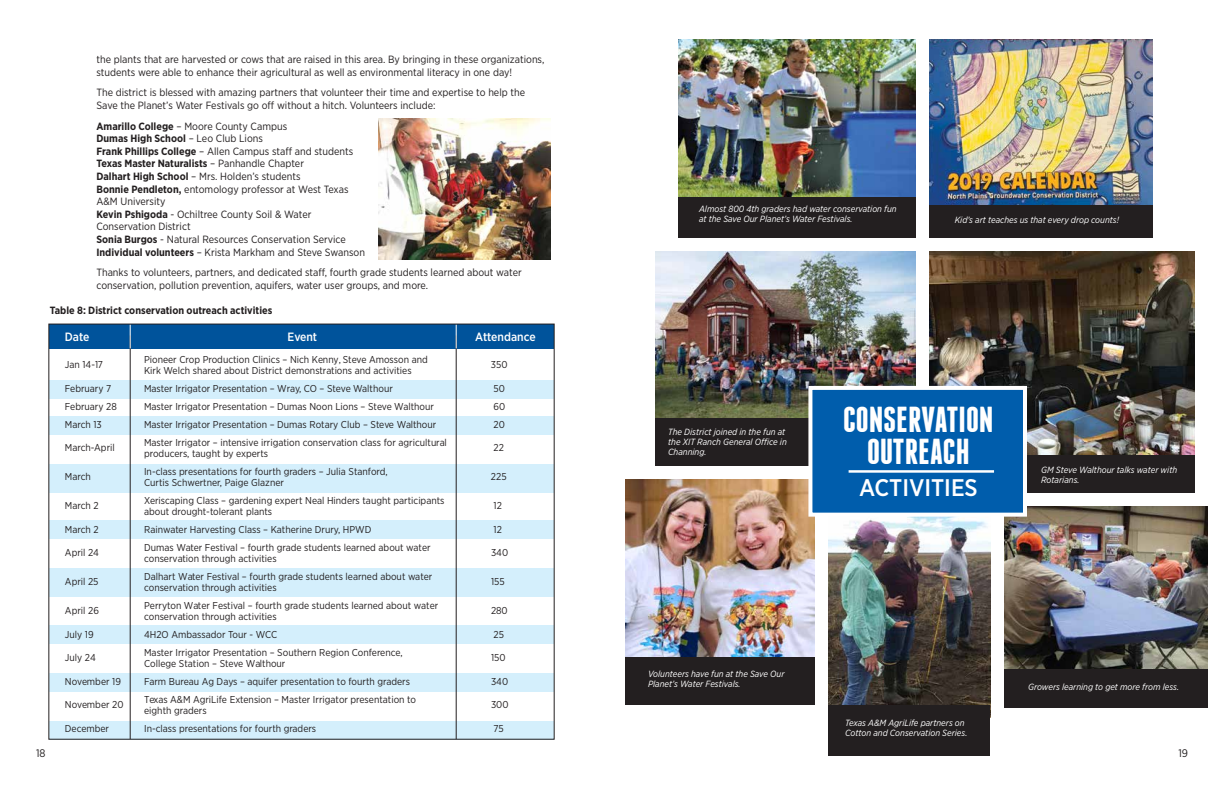
<style>
.page{position:relative;width:1224px;height:792px;background:#fff}
.page>*{position:absolute;margin:0;border:0;box-sizing:border-box;transform-origin:0 0}
.t1{font:700 36px/32px "Franchise";color:#fff;text-align:center}
.t2{font:500 24px "Gotham Narrow";color:#fff}
.t3{font:500 12px "Gotham Narrow";color:#fff}
.t4{font:11px "Gotham Narrow";color:#231f20}
.t5{font:10.5px/12.6px "Gotham Narrow";color:#231f20}
.t6{font:700 10.5px "Gotham Narrow";color:#231f20}
.t7{font:10px "Gotham Narrow";color:#231f20}
.t8{font:italic 9px/10px "Gotham Narrow";color:#fff}
.s1{font-weight:700}
</style>
<div class="page">
<div style="left:49px;top:324px;width:505px;height:25px;background:#00539b"></div>
<div style="left:49px;top:380px;width:505px;height:19px;background:#d4effc"></div>
<div style="left:49px;top:520px;width:505px;height:19px;background:#d4effc"></div>
<div style="left:49px;top:625px;width:505px;height:19px;background:#d4effc"></div>
<div style="left:49px;top:673px;width:505px;height:18px;background:#d4effc"></div>
<div style="left:49px;top:721px;width:505px;height:18px;background:#d4effc"></div>
<div style="left:49px;top:416px;width:505px;height:18px;background:#d4effc"></div>
<div style="left:49px;top:464px;width:505px;height:28px;background:#d4effc"></div>
<div style="left:49px;top:568px;width:505px;height:29px;background:#d4effc"></div>
<hr style="left:130px;top:335px;width:1px;height:404px;background:#231f20">
<svg style="left:130px;top:326px;width:1px;height:22px"></svg>
<hr style="left:456px;top:335px;width:1px;height:404px;background:#231f20">
<svg style="left:456px;top:326px;width:1px;height:22px"></svg>
<img style="left:828px;top:517px;width:162px;height:189px">
<div style="left:826px;top:706px;width:164px;height:50px;background:#231f20"></div>
<img style="left:1004px;top:506px;width:204px;height:163px">
<div style="left:1003px;top:669px;width:207px;height:39px;background:#231f20"></div>
<div style="left:930px;top:438px;width:266px;height:59px;background:#231f20"></div>
<img style="left:678px;top:39px;width:238px;height:158px">
<div style="left:678px;top:197px;width:238px;height:42px;background:#231f20"></div>
<img style="left:929px;top:39px;width:224px;height:166px">
<div style="left:929px;top:205px;width:225px;height:34px;background:#231f20"></div>
<img style="left:655px;top:251px;width:261px;height:168px">
<div style="left:649px;top:419px;width:267px;height:47px;background:#231f20"></div>
<img style="left:626px;top:479px;width:189px;height:179px">
<div style="left:625px;top:658px;width:190px;height:47px;background:#231f20"></div>
<img style="left:379px;top:118px;width:171px;height:142px">
<img style="left:929px;top:251px;width:266px;height:203px">
<div style="left:815px;top:500px;width:13px;height:292px;background:#fff"></div>
<div style="left:1208px;top:468px;width:13px;height:324px;background:#fff"></div>
<div style="left:1195px;top:116px;width:13px;height:383px;background:#fff"></div>
<div style="left:1153px;top:0;width:13px;height:246px;background:#fff"></div>
<div style="left:653px;top:238px;width:546px;height:13px;background:#fff"></div>
<div style="left:1025px;top:493px;width:199px;height:13px;background:#fff"></div>
<div style="left:642px;top:91px;width:13px;height:382px;background:#fff"></div>
<div style="left:808px;top:386px;width:219px;height:131px;background:#005dac;border:4px solid #fff"></div>
<hr style="left:849px;top:470px;width:145px;height:3px;background:#fff">
<p class="t5" style="left:96px;top:53px;width:449px">the plants that are harvested or cows that are raised in this area. By bringing in these organizations, students were able to enhance their agricultural as well as environmental literacy in one day!</p>
<p class="t5" style="left:96px;top:86px;width:430px">The district is blessed with amazing partners that volunteer their time and expertise to help the<br>Save the Planet’s Water Festivals go off without a hitch. Volunteers include:</p>
<p class="t5" style="left:96px;top:119px;width:270px"><span class="s1">Amarillo College</span> – Moore County Campus<br><span class="s1">Dumas High School</span> – Leo Club Lions<br><span class="s1">Frank Phillips College</span> – Allen Campus staff and students <span class="s1">Texas Master Naturalists</span> – Panhandle Chapter<br><span class="s1">Dalhart High School</span> – Mrs. Holden’s students<br><span class="s1">Bonnie Pendleton,</span> entomology professor at West Texas A&amp;M University<br><span class="s1">Kevin Pshigoda</span> - Ochiltree County Soil &amp; Water Conservation District<br><span class="s1">Sonia Burgos</span> - Natural Resources Conservation Service <span class="s1">Individual volunteers</span> – Krista Markham and Steve Swanson</p>
<p class="t5" style="left:96px;top:266px;width:427px">Thanks to volunteers, partners, and dedicated staff, fourth grade students learned about water conservation, pollution prevention, aquifers, water user groups, and more.</p>
<p class="t6" style="left:50px;top:303px;width:224px">Table 8: District conservation outreach activities</p>
<p class="t3" style="left:65px;top:330px;width:26px">Date</p>
<p class="t3" style="left:288px;top:330px;width:31px">Event</p>
<p class="t3" style="left:475px;top:330px;width:62px">Attendance</p>
<p class="t7" style="left:65px;top:359px;width:40px">Jan 14-17</p>
<p class="t7" style="left:144px;top:354px;width:285px">Pioneer Crop Production Clinics – Nich Kenny, Steve Amosson and</p>
<p class="t7" style="left:491px;top:359px;width:18px">350</p>
<p class="t7" style="left:144px;top:365px;width:269px">Kirk Welch shared about District demonstrations and activities</p>
<p class="t7" style="left:65px;top:383px;width:48px">February 7</p>
<p class="t7" style="left:144px;top:383px;width:250px">Master Irrigator Presentation – Wray, CO – Steve Walthour</p>
<p class="t7" style="left:494px;top:383px;width:13px">50</p>
<p class="t7" style="left:65px;top:401px;width:53px">February 28</p>
<p class="t7" style="left:144px;top:401px;width:291px">Master Irrigator Presentation – Dumas Noon Lions – Steve Walthour</p>
<p class="t7" style="left:494px;top:401px;width:13px">60</p>
<p class="t7" style="left:65px;top:419px;width:38px">March 13</p>
<p class="t7" style="left:144px;top:419px;width:294px">Master Irrigator Presentation – Dumas Rotary Club – Steve Walthour</p>
<p class="t7" style="left:494px;top:419px;width:13px">20</p>
<p class="t7" style="left:65px;top:442px;width:51px">March-April</p>
<p class="t7" style="left:144px;top:437px;width:304px">Master Irrigator – intensive irrigation conservation class for agricultural</p>
<p class="t7" style="left:494px;top:442px;width:12px">22</p>
<p class="t7" style="left:144px;top:448px;width:126px">producers, taught by experts</p>
<p class="t7" style="left:65px;top:471px;width:27px">March</p>
<p class="t7" style="left:144px;top:466px;width:245px">In-class presentations for fourth graders – Julia Stanford,</p>
<p class="t7" style="left:491px;top:471px;width:17px">225</p>
<p class="t7" style="left:144px;top:477px;width:141px">Curtis Schwertner, Paige Glazner</p>
<p class="t7" style="left:65px;top:500px;width:35px">March 2</p>
<p class="t7" style="left:144px;top:495px;width:302px">Xeriscaping Class – gardening expert Neal Hinders taught participants</p>
<p class="t7" style="left:494px;top:500px;width:10px">12</p>
<p class="t7" style="left:144px;top:506px;width:130px">about drought-tolerant plants</p>
<p class="t7" style="left:65px;top:524px;width:35px">March 2</p>
<p class="t7" style="left:144px;top:524px;width:229px">Rainwater Harvesting Class – Katherine Drury, HPWD</p>
<p class="t7" style="left:494px;top:524px;width:10px">12</p>
<p class="t7" style="left:65px;top:547px;width:36px">April 24</p>
<p class="t7" style="left:144px;top:542px;width:288px">Dumas Water Festival – fourth grade students learned about water</p>
<p class="t7" style="left:491px;top:547px;width:19px">340</p>
<p class="t7" style="left:144px;top:553px;width:134px">conservation through activities</p>
<p class="t7" style="left:65px;top:576px;width:35px">April 25</p>
<p class="t7" style="left:65px;top:605px;width:36px">April 26</p>
<p class="t7" style="left:144px;top:571px;width:290px">Dalhart Water Festival – fourth grade students learned about water</p>
<p class="t7" style="left:144px;top:582px;width:134px">conservation through activities</p>
<p class="t7" style="left:491px;top:576px;width:15px">155</p>
<p class="t7" style="left:144px;top:600px;width:296px">Perryton Water Festival – fourth grade students learned about water</p>
<p class="t7" style="left:491px;top:605px;width:18px">280</p>
<p class="t7" style="left:144px;top:611px;width:134px">conservation through activities</p>
<p class="t7" style="left:65px;top:629px;width:30px">July 19</p>
<p class="t7" style="left:144px;top:629px;width:135px">4H2O Ambassador Tour - WCC</p>
<p class="t7" style="left:494px;top:629px;width:12px">25</p>
<p class="t7" style="left:65px;top:652px;width:32px">July 24</p>
<p class="t7" style="left:144px;top:647px;width:260px">Master Irrigator Presentation – Southern Region Conference,</p>
<p class="t7" style="left:491px;top:652px;width:16px">150</p>
<p class="t7" style="left:144px;top:658px;width:143px">College Station – Steve Walthour</p>
<p class="t7" style="left:65px;top:676px;width:58px">November 19</p>
<p class="t7" style="left:144px;top:676px;width:267px">Farm Bureau Ag Days – aquifer presentation to fourth graders</p>
<p class="t7" style="left:491px;top:676px;width:19px">340</p>
<p class="t7" style="left:65px;top:699px;width:60px">November 20</p>
<p class="t7" style="left:144px;top:694px;width:274px">Texas A&amp;M AgriLife Extension – Master Irrigator presentation to</p>
<p class="t7" style="left:491px;top:699px;width:19px">300</p>
<p class="t7" style="left:144px;top:705px;width:64px">eighth graders</p>
<p class="t7" style="left:65px;top:723px;width:46px">December</p>
<p class="t7" style="left:144px;top:723px;width:174px">In-class presentations for fourth graders</p>
<p class="t7" style="left:494px;top:723px;width:12px">75</p>
<p class="t8" style="left:699px;top:204px;width:199px">Almost 800 4th graders had water conservation fun at the Save Our Planet’s Water Festivals.</p>
<p class="t8" style="left:955px;top:215px;width:166px">Kid’s art teaches us that every drop counts!</p>
<p class="t8" style="left:668px;top:427px;width:120px">The District joined in the fun at the XIT Ranch General Office in<br>Channing.</p>
<h1 class="t1" style="left:843px;top:404px;width:152px">CONSERVATION<br>OUTREACH</h1>
<h2 class="t2" style="left:859px;top:473px;width:120px">ACTIVITIES</h2>
<p class="t8" style="left:1041px;top:464px;width:138px">GM Steve Walthour talks water with<br>Rotarians.</p>
<p class="t8" style="left:648px;top:668px;width:138px">Volunteers have fun at the Save Our<br>Planet’s Water Festivals.</p>
<p class="t8" style="left:845px;top:717px;width:124px">Texas A&amp;M AgriLife partners on<br>Cotton and Conservation Series.</p>
<p class="t8" style="left:1028px;top:682px;width:152px">Growers learning to get more from less.</p>
<p class="t4" style="left:36px;top:746px;width:11px">18</p>
<p class="t4" style="left:1178px;top:746px;width:11px">19</p>
</div>
